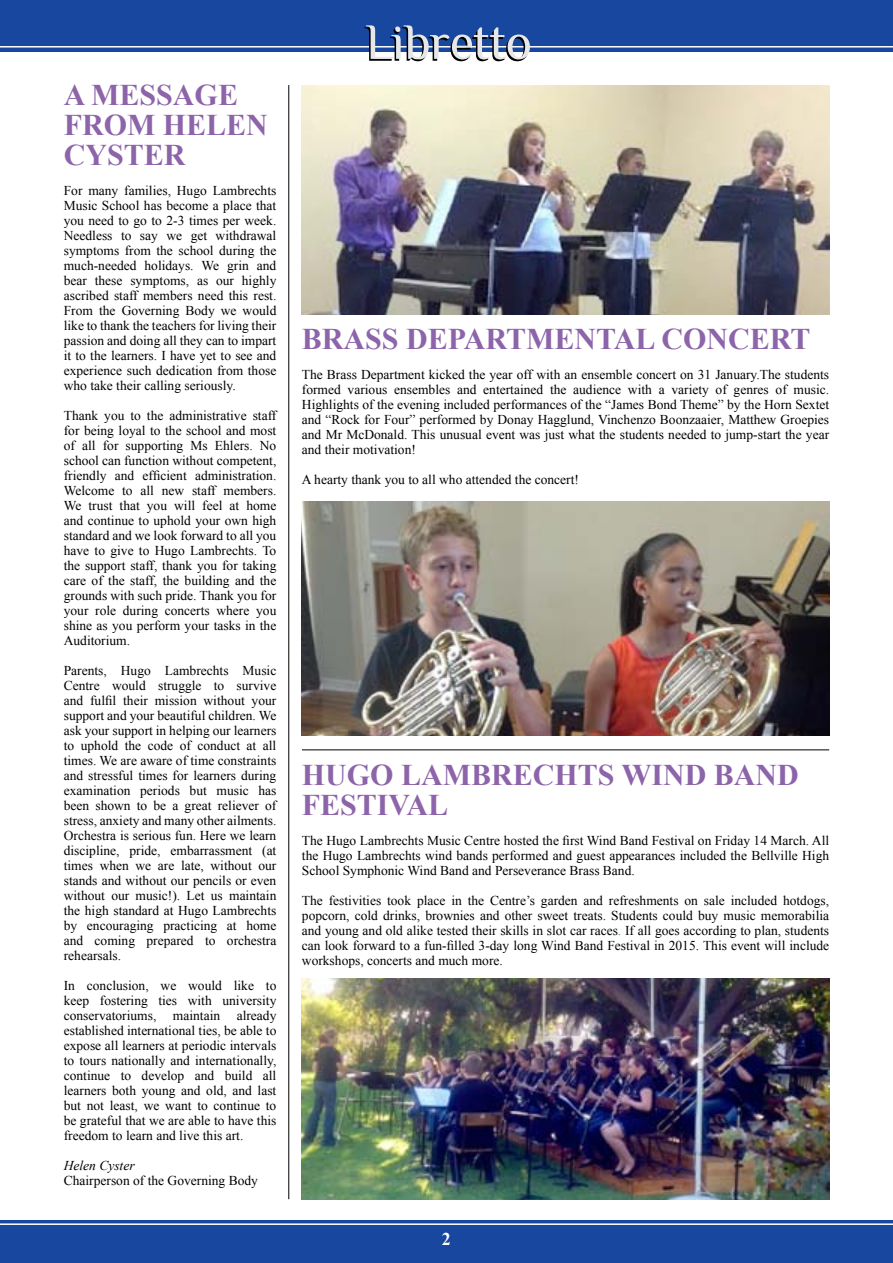
<style>
.page{position:relative;width:893px;height:1263px;background:#fff}
.page>*{position:absolute;margin:0;border:0;box-sizing:border-box;transform-origin:0 0}
.t1{font:700 30px/30px "Times New Roman";color:#8d64aa}
.t2{font:700 18px "Times New Roman";color:#fff}
.t3{font:13.5px/15px "Times New Roman";color:#000;text-align:justify}
.t4{font:italic 13.5px "Times New Roman";color:#000}
.s1{color:#0083c9}
</style>
<div class="page">
<div style="left:0;top:1220px;width:892px;height:42px;background:#17479e"></div>
<hr style="left:0;top:1223px;width:892px;height:2px;background:#fff">
<div style="left:0;top:0;width:893px;height:51px;background:#17479e"></div>
<hr style="left:0;top:46px;width:893px;height:2px;background:#fff">
<svg style="left:365px;top:25px;width:165px;height:36px"></svg>
<hr style="left:288px;top:85px;width:1px;height:1114px;background:#000">
<img style="left:302px;top:502px;width:527px;height:234px">
<img style="left:302px;top:85px;width:527px;height:230px">
<hr style="left:302px;top:749px;width:527px;height:1px;background:#000">
<img style="left:302px;top:978px;width:527px;height:221px">
<h1 class="t1" style="left:64px;top:80px;width:206px">A MESSAGE<br>FROM HELEN<br>CYSTER</h1>
<p class="t3" style="left:64px;top:183px;width:214px">For many families, Hugo Lambrechts Music School has become a place that you need to go to 2-3 times per week.<br>Needless to say we get withdrawal symptoms from the school during the much-needed holidays. We grin and bear these symptoms, as our highly ascribed staff members need this rest.<br>From the Governing Body we would like to thank the teachers for living their passion and doing all they can to impart it to the learners. I have yet to see and experience such dedication from those who take their calling seriously.</p>
<p class="t3" style="left:64px;top:408px;width:214px">Thank you to the administrative staff for being loyal to the school and most of all for supporting Ms Ehlers. No school can function without competent, friendly and efficient administration.<br>Welcome to all new staff members.<br>We trust that you will feel at home and continue to uphold your own high standard and we look forward to all you have to give to Hugo Lambrechts. To the support staff, thank you for taking care of the staff, the building and the grounds with such pride. Thank you for your role during concerts where you shine as you perform your tasks in the Auditorium.</p>
<p class="t3" style="left:64px;top:663px;width:214px">Parents, Hugo Lambrechts Music Centre would struggle to survive and fulfil their mission without your support and your beautiful children. We ask your support in helping our learners to uphold the code of conduct at all times. We are aware of time constraints and stressful times for learners during examination periods but music has been shown to be a great reliever of stress, anxiety and many other ailments.<br>Orchestra is serious fun. Here we learn discipline, pride, embarrassment (at times when we are late, without our stands and without our pencils or even without our music!). Let us maintain the high standard at Hugo Lambrechts by encouraging practicing at home and coming prepared to orchestra rehearsals.</p>
<p class="t3" style="left:64px;top:978px;width:214px">In conclusion, we would like to keep fostering ties with university conservatoriums, maintain already established international ties, be able to expose all learners at periodic intervals to tours nationally and internationally, continue to develop and build all learners both young and old, and last but not least, we want to continue to be grateful that we are able to have this freedom to learn and live this art.</p>
<p class="t4" style="left:64px;top:1156px;width:72px">Helen Cyster</p>
<p class="t3" style="left:64px;top:1173px;width:196px">Chairperson of the Governing Body</p>
<h1 class="t1" style="left:302px;top:324px;width:510px">BRASS DEPARTMENTAL CONCERT</h1>
<p class="t3" style="left:302px;top:367px;width:529px">The Brass Department kicked the year off with an ensemble concert on 31 January.The students formed various ensembles and entertained the audience with a variety of genres of music.<br>Highlights of the evening included performances of the “James Bond Theme” by the Horn Sextet and “Rock for Four” performed by Donay Hagglund, Vinchenzo Boonzaaier, Matthew Groepies and Mr McDonald. This unusual event was just what the students needed to jump-start the year and their motivation!</p>
<p class="t3" style="left:302px;top:472px;width:279px">A hearty thank you to all who attended the concert!</p>
<h1 class="t1" style="left:302px;top:759px;width:498px">HUGO LAMBRECHTS WIND BAND<br>FESTIVAL</h1>
<p class="t3" style="left:302px;top:832px;width:529px">The Hugo Lambrechts Music Centre hosted the first Wind Band Festival on Friday 14 March. All the Hugo Lambrechts wind bands performed and guest appearances included the Bellville High School Symphonic Wind Band and Perseverance Brass Band.</p>
<p class="t3" style="left:302px;top:892px;width:529px">The festivities took place in the Centre’s garden and refreshments on sale included hotdogs, popcorn, cold drinks, brownies and other sweet treats. Students could buy music memorabilia and young and old alike tested their skills in slot car races<span class="s1">.</span> If all goes according to plan, students can look forward to a fun-filled 3-day long Wind Band Festival in 2015. This event will include workshops, concerts and much more.</p>
<h2 class="t2" style="left:442px;top:1227px;width:10px">2</h2>
</div>
